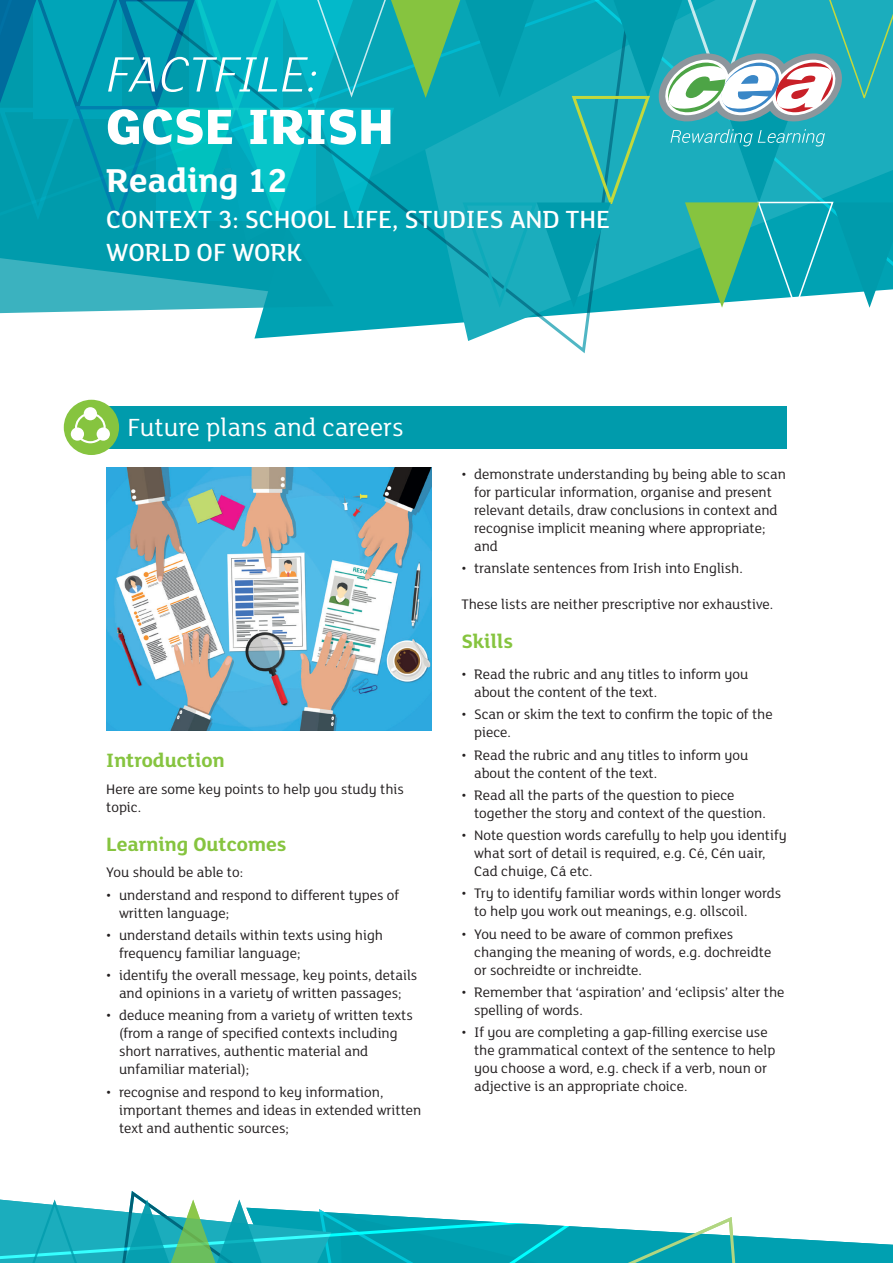
<style>
.page{position:relative;width:893px;height:1263px;background:#fff}
.page>*{position:absolute;margin:0;border:0;box-sizing:border-box;transform-origin:0 0}
.t1{font:italic 300 54px "FS Lola";color:#fff}
.t2{font:800 54px "FS Lola";color:#fff}
.t3{font:700 36px "FS Lola";color:#fff}
.t4{font:500 27px/32.4px "FS Lola";color:#fff}
.t5{font:27px "FS Lola";color:#fff}
.t6{font:700 21px "FS Lola";color:#86c43f}
.t7{font:15px/18px "FS Lola";color:#231f20}
</style>
<div class="page">
<svg style="left:0;top:312px;width:598px;height:42px"></svg>
<svg style="left:0;top:0;width:893px;height:312px;background:#1aaab5"></svg>
<div style="left:106px;top:406px;width:681px;height:42px;background:#009bac"></div>
<div style="left:64px;top:400px;width:55px;height:55px;background:#86c43f;border-radius:50%"></div>
<svg style="left:71px;top:407px;width:39px;height:36px"></svg>
<svg style="left:0;top:1191px;width:893px;height:72px"></svg>
<img style="left:106px;top:468px;width:326px;height:262px">
<h1 class="t1" style="left:106px;top:39px;width:214px">FACTFILE:</h1>
<h1 class="t2" style="left:106px;top:89px;width:289px">GCSE IRISH</h1>
<h2 class="t3" style="left:106px;top:155px;width:183px">Reading 12</h2>
<h3 class="t4" style="left:106px;top:202px;width:505px">CONTEXT 3: SCHOOL LIFE, STUDIES AND THE<br>WORLD OF WORK</h3>
<h3 class="t5" style="left:128px;top:409px;width:278px">Future plans and careers</h3>
<h3 class="t6" style="left:106px;top:746px;width:120px">Introduction</h3>
<p class="t7" style="left:106px;top:779px;width:299px">Here are some key points to help you study this topic.</p>
<h3 class="t6" style="left:106px;top:830px;width:182px">Learning Outcomes</h3>
<p class="t7" style="left:106px;top:863px;width:138px">You should be able to:</p>
<p class="t7" style="left:119px;top:885px;width:282px;text-indent:-13px">• understand and respond to different types of written language;</p>
<p class="t7" style="left:119px;top:925px;width:265px;text-indent:-13px">• understand details within texts using high frequency familiar language;</p>
<p class="t7" style="left:106px;top:966px;width:312px;text-align:center">• identify the overall message, key points, details and opinions in a variety of written passages;</p>
<p class="t7" style="left:119px;top:1006px;width:295px;text-indent:-13px">• deduce meaning from a variety of written texts (from a range of specified contexts including short narratives, authentic material and unfamiliar material);</p>
<p class="t7" style="left:119px;top:1082px;width:304px;text-indent:-13px">• recognise and respond to key information, important themes and ideas in extended written text and authentic sources;</p>
<p class="t7" style="left:474px;top:464px;width:313px;text-indent:-13px">• demonstrate understanding by being able to scan for particular information, organise and present relevant details, draw conclusions in context and recognise implicit meaning where appropriate; and</p>
<p class="t7" style="left:461px;top:559px;width:283px">• translate sentences from Irish into English.</p>
<p class="t7" style="left:461px;top:595px;width:313px">These lists are neither prescriptive nor exhaustive.</p>
<h3 class="t6" style="left:461px;top:627px;width:53px">Skills</h3>
<p class="t7" style="left:474px;top:664px;width:276px;text-indent:-13px">• Read the rubric and any titles to inform you about the content of the text.</p>
<p class="t7" style="left:474px;top:705px;width:300px;text-indent:-13px">• Scan or skim the text to confirm the topic of the piece.</p>
<p class="t7" style="left:474px;top:745px;width:276px;text-indent:-13px">• Read the rubric and any titles to inform you about the content of the text.</p>
<p class="t7" style="left:474px;top:785px;width:293px;text-indent:-13px">• Read all the parts of the question to piece together the story and context of the question.</p>
<p class="t7" style="left:474px;top:825px;width:314px;text-indent:-13px">• Note question words carefully to help you identify what sort of detail is required, e.g. Cé, Cén uair,<br>Cad chuige, Cá etc.</p>
<p class="t7" style="left:474px;top:884px;width:309px;text-indent:-13px">• Try to identify familiar words within longer words to help you work out meanings, e.g. ollscoil.</p>
<p class="t7" style="left:474px;top:924px;width:299px;text-indent:-13px">• You need to be aware of common prefixes changing the meaning of words, e.g. dochreidte or sochreidte or inchreidte.</p>
<p class="t7" style="left:474px;top:982px;width:312px;text-indent:-13px">• Remember that ‘aspiration’ and ‘eclipsis’ alter the spelling of words.</p>
<p class="t7" style="left:474px;top:1022px;width:303px;text-indent:-13px">• If you are completing a gap-filling exercise use the grammatical context of the sentence to help you choose a word, e.g. check if a verb, noun or adjective is an appropriate choice.</p>
</div>
